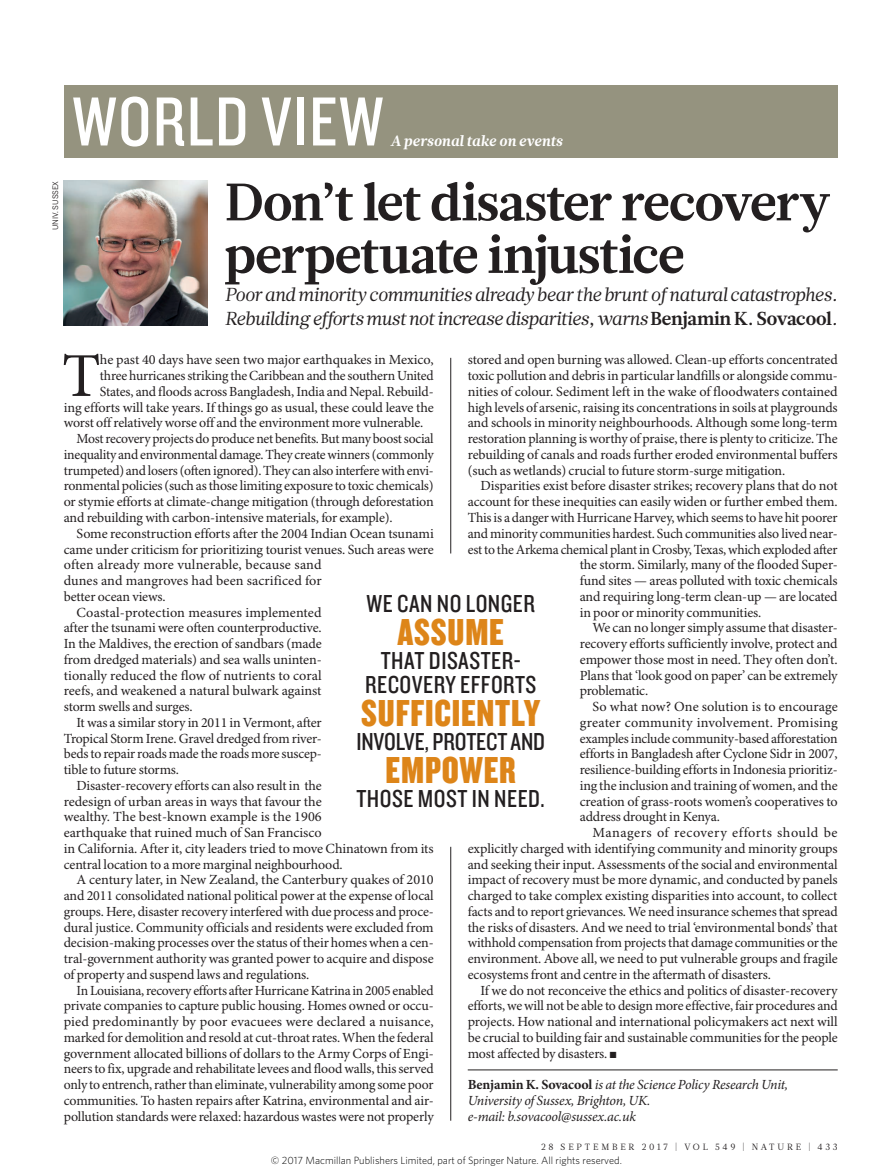
<style>
.page{position:relative;width:893px;height:1174px;background:#fff}
.page>*{position:absolute;margin:0;border:0;box-sizing:border-box;transform-origin:0 0}
.t1{font:72px "Knockout 29 Junior Ltweight";letter-spacing:.02em;color:#fff}
.BODY_DROP_CAP{font:62.4px "Minion Pro";color:#231f20}
.WORLD_VIEW_HEAD_35{font:700 52.5px/52.5px "Glosa Math";letter-spacing:-.02em;color:#231f20}
.PULL_QUOTE_ALT{font:39px "Knockout 69 Full Liteweight";letter-spacing:.02em;color:#dd8519}
.PULL_QUOTE_ALT-2{font:25.5px/24px "Knockout 29 Junior Ltweight";letter-spacing:.02em;color:#231f20;text-align:center}
.PULL_QUOTE_ALT-3{font:25.5px "Knockout 29 Junior Ltweight";letter-spacing:-.005em;color:#231f20}
.INTRO{font:italic 18.75px/23.7px "Glosa Math";letter-spacing:-.01em;color:#231f20}
.t2{font:italic 700 15px "Glosa Math";letter-spacing:.005em;color:#fff}
.BODY_INDENT{font:13.95px/15.8px "Minion Pro";letter-spacing:-.01em;color:#231f20;text-align:justify}
.BODY_DROP_CAP-2{font:13.95px "Minion Pro";letter-spacing:-.01em;color:#231f20}
.AUTHOR_DETAILS{font:italic 13.95px/15.8px "Minion Pro";letter-spacing:-.02em;color:#231f20}
.EMAIL{font:italic 13.95px "Minion Pro";letter-spacing:-.015em;color:#231f20}
.t3{font:300 10.5px "Whitney";color:#000}
.t4{font:9px "Glosa Math";letter-spacing:.305em;color:#231f20}
.PIC_CREDIT{font:7.5px "News Gothic MTOT";color:#231f20}
.s1{font-weight:700;font-style:normal}
</style>
<div class="page">
<img style="left:64px;top:181px;width:144px;height:144px">
<hr style="left:468px;top:1069px;width:370px;height:1px;background:#231f20">
<hr style="left:450px;top:358px;width:1px;height:195px;background:#231f20">
<div style="left:64px;top:85px;width:774px;height:72px;background:#95937f"></div>
<hr style="left:450px;top:846px;width:1px;height:274px;background:#231f20">
<p class="PIC_CREDIT" style="left:51px;top:230px;width:51px;rotate:-90deg">UNIV. SUSSEX</p>
<h1 class="t1" style="left:72px;top:75px;width:313px">WORLD VIEW</h1>
<p class="t2" style="left:390px;top:130px;width:174px">A personal take on events</p>
<p class="WORLD_VIEW_HEAD_35" style="left:225px;top:177px;width:607px">Don’t let disaster recovery perpetuate injustice</p>
<p class="INTRO" style="left:225px;top:283px;width:614px">Poor and minority communities already bear the brunt of natural catastrophes.<br>Rebuilding efforts must not increase disparities, warns <span class="s1">Benjamin K. Sovacool</span>.</p>
<p class="BODY_DROP_CAP" style="left:62px;top:339px;width:40px">T</p>
<p class="BODY_DROP_CAP-2" style="left:100px;top:351px;width:335px">he past 40 days have seen two major earthquakes in Mexico,</p>
<p class="BODY_INDENT" style="left:468px;top:353px;width:372px">stored and open burning was allowed. Clean-up efforts concentrated toxic pollution and debris in particular landfills or alongside commu&shy;nities of colour. Sediment left in the wake of floodwaters contained high levels of arsenic, raising its concentrations in soils at playgrounds and schools in minority neighbourhoods. Although some long-term restoration planning is worthy of praise, there is plenty to criticize. The rebuilding of canals and roads further eroded environmental buffers (such as wetlands) crucial to future storm-surge mitigation.</p>
<p class="BODY_INDENT" style="left:480px;top:479px;width:359px">Disparities exist before disaster strikes; recovery plans that do not</p>
<p class="BODY_INDENT" style="left:468px;top:494px;width:371px">account for these inequities can easily widen or further embed them.</p>
<p class="BODY_INDENT" style="left:468px;top:510px;width:371px">This is a danger with Hurricane Harvey, which seems to have hit poorer</p>
<p class="BODY_INDENT" style="left:468px;top:526px;width:371px">and minority communities hardest. Such communities also lived near-</p>
<p class="BODY_INDENT" style="left:468px;top:542px;width:371px">est to the Arkema chemical plant in Crosby, Texas, which exploded after</p>
<p class="BODY_INDENT" style="left:580px;top:557px;width:259px">the storm. Similarly, many of the flooded Super-</p>
<p class="BODY_INDENT" style="left:580px;top:573px;width:259px">fund sites — areas polluted with toxic chemicals</p>
<p class="BODY_INDENT" style="left:580px;top:589px;width:259px">and requiring long-term clean-up — are located</p>
<p class="BODY_INDENT" style="left:580px;top:605px;width:183px">in poor or minority communities.</p>
<p class="BODY_INDENT" style="left:580px;top:620px;width:259px;text-indent:13px">We can no longer simply assume that disaster&shy;recovery efforts sufficiently involve, protect and empower those most in need. They often don’t.<br>Plans that ‘look good on paper’ can be extremely problematic.</p>
<p class="BODY_INDENT" style="left:580px;top:699px;width:259px;text-indent:13px">So what now? One solution is to encourage greater community involvement. Promising examples include community-based afforestation efforts in Bangladesh after Cyclone Sidr in 2007, resilience-building efforts in Indonesia prioritiz&shy;ing the inclusion and training of women, and the creation of grass-roots women’s cooperatives to address drought in Kenya.</p>
<p class="BODY_INDENT" style="left:468px;top:825px;width:372px;text-indent:125px">Managers of recovery efforts should be explicitly charged with identifying community and minority groups and seeking their input. Assessments of the social and environmental impact of recovery must be more dynamic, and conducted by panels charged to take complex existing disparities into account, to collect facts and to report grievances. We need insurance schemes that spread the risks of disasters. And we need to trial ‘environmental bonds’ that withhold compensation from projects that damage communities or the environment. Above all, we need to put vulnerable groups and fragile ecosystems front and centre in the aftermath of disasters.</p>
<p class="BODY_INDENT" style="left:468px;top:983px;width:371px;text-indent:13px">If we do not reconceive the ethics and politics of disaster-recovery efforts, we will not be able to design more effective, fair procedures and projects. How national and international policymakers act next will be crucial to building fair and sustainable communities for the people most affected by disasters. ■</p>
<p class="AUTHOR_DETAILS" style="left:468px;top:1077px;width:322px"><span class="s1">Benjamin K. Sovacool</span> is at the Science Policy Research Unit,<br>University of Sussex, Brighton, UK.</p>
<p class="EMAIL" style="left:468px;top:1107px;width:170px">e-mail: b.sovacool@sussex.ac.uk</p>
<p class="BODY_DROP_CAP-2" style="left:100px;top:367px;width:335px">three hurricanes striking the Caribbean and the southern United</p>
<p class="BODY_DROP_CAP-2" style="left:100px;top:383px;width:335px">States, and floods across Bangladesh, India and Nepal. Rebuild-</p>
<p class="BODY_DROP_CAP-2" style="left:64px;top:399px;width:371px">ing efforts will take years. If things go as usual, these could leave the</p>
<p class="BODY_DROP_CAP-2" style="left:64px;top:414px;width:361px">worst off relatively worse off and the environment more vulnerable.</p>
<p class="BODY_INDENT" style="left:64px;top:431px;width:372px;text-indent:13px">Most recovery projects do produce net benefits. But many boost social inequality and environmental damage. They create winners (commonly trumpeted) and losers (often ignored). They can also interfere with envi&shy;ronmental policies (such as those limiting exposure to toxic chemicals) or stymie efforts at climate-change mitigation (through deforestation and rebuilding with carbon-intensive materials, for example).</p>
<p class="BODY_INDENT" style="left:64px;top:526px;width:372px;text-align:left;text-indent:13px">Some reconstruction efforts after the 2004 Indian Ocean tsunami came under criticism for prioritizing tourist venues. Such areas were often already more vulnerable, because sand<br>dunes and mangroves had been sacrificed for<br>better ocean views.</p>
<p class="BODY_INDENT" style="left:64px;top:605px;width:259px;text-indent:13px">Coastal-protection measures implemented after the tsunami were often counterproductive.<br>In the Maldives, the erection of sandbars (made from dredged materials) and sea walls uninten&shy;tionally reduced the flow of nutrients to coral reefs, and weakened a natural bulwark against storm swells and surges.</p>
<p class="BODY_INDENT" style="left:64px;top:715px;width:259px;text-indent:13px">It was a similar story in 2011 in Vermont, after Tropical Storm Irene. Gravel dredged from river&shy;beds to repair roads made the roads more suscep&shy;tible to future storms.</p>
<p class="BODY_INDENT" style="left:64px;top:778px;width:371px;text-align:left;text-indent:13px">Disaster-recovery efforts can also result in the<br>redesign of urban areas in ways that favour the<br>wealthy. The best-known example is the 1906<br>earthquake that ruined much of San Francisco<br>in California. After it, city leaders tried to move Chinatown from its central location to a more marginal neighbourhood.</p>
<p class="BODY_INDENT" style="left:64px;top:872px;width:372px;text-indent:13px">A century later, in New Zealand, the Canterbury quakes of 2010 and 2011 consolidated national political power at the expense of local groups. Here, disaster recovery interfered with due process and proce&shy;dural justice. Community officials and residents were excluded from decision-making processes over the status of their homes when a cen&shy;tral-government authority was granted power to acquire and dispose of property and suspend laws and regulations.</p>
<p class="BODY_INDENT" style="left:64px;top:983px;width:371px;text-indent:13px">In Louisiana, recovery efforts after Hurricane Katrina in 2005 enabled private companies to capture public housing. Homes owned or occu&shy;pied predominantly by poor evacuees were declared a nuisance, marked for demolition and resold at cut-throat rates. When the federal government allocated billions of dollars to the Army Corps of Engi&shy;neers to fix, upgrade and rehabilitate levees and flood walls, this served only to entrench, rather than eliminate, vulnerability among some poor communities. To hasten repairs after Katrina, environmental and air&shy;pollution standards were relaxed: hazardous wastes were not properly</p>
<p class="PULL_QUOTE_ALT-2" style="left:367px;top:590px;width:170px">WE CAN NO LONGER</p>
<p class="PULL_QUOTE_ALT" style="left:397px;top:607px;width:108px">ASSUME</p>
<p class="PULL_QUOTE_ALT-2" style="left:365px;top:647px;width:173px">THAT DISASTER-<br>RECOVERY EFFORTS</p>
<p class="PULL_QUOTE_ALT" style="left:361px;top:688px;width:181px">SUFFICIENTLY</p>
<p class="PULL_QUOTE_ALT-3" style="left:356px;top:725px;width:190px">INVOLVE, PROTECT AND</p>
<p class="PULL_QUOTE_ALT" style="left:386px;top:745px;width:132px">EMPOWER</p>
<p class="PULL_QUOTE_ALT-2" style="left:356px;top:785px;width:190px">THOSE MOST IN NEED.</p>
<p class="t4" style="left:541px;top:1141px;width:298px">28 SEPTEMBER 2017 | VOL 549 | NATURE | 433</p>
<p class="t3" style="left:271px;top:1153px;width:352px">© 2017 Macmillan Publishers Limited, part of Springer Nature. All rights reserved.</p>
</div>
